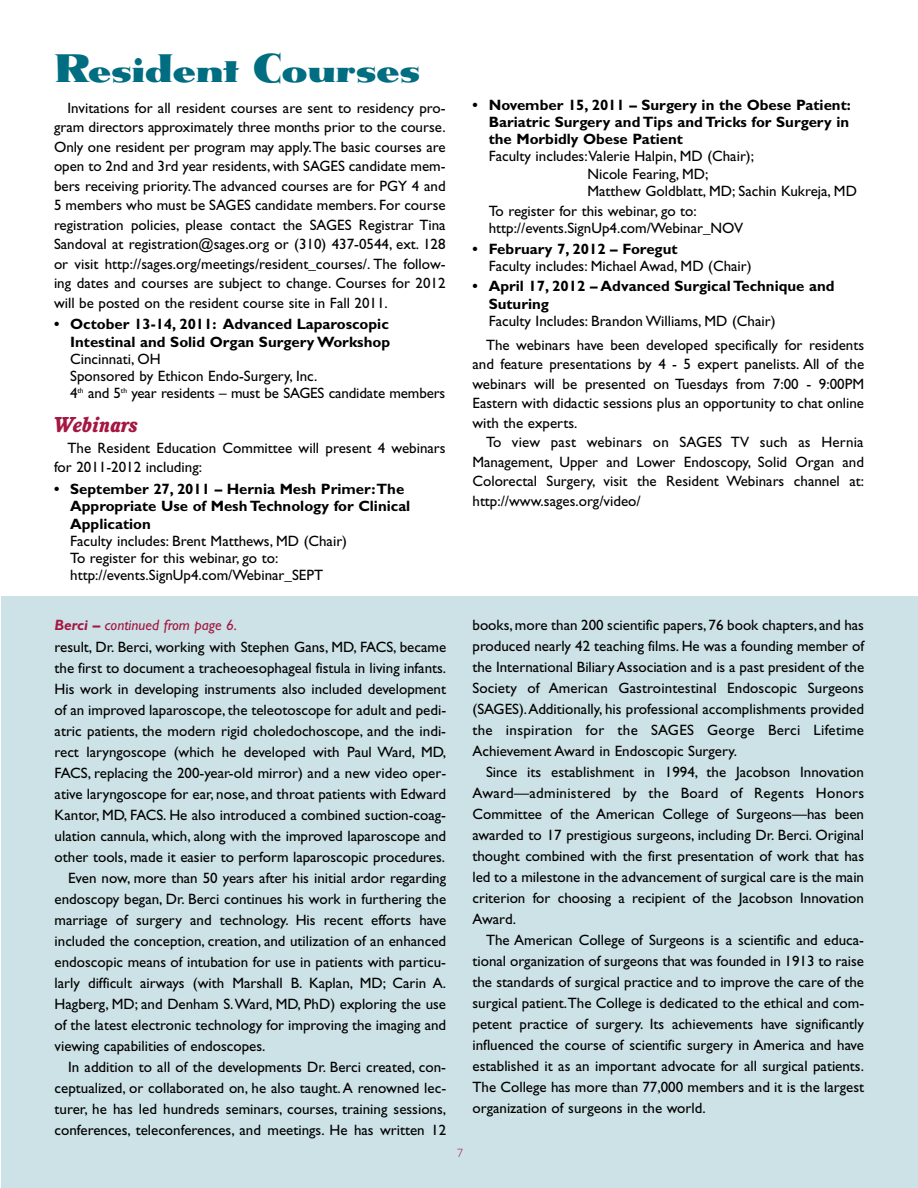
<style>
.page{position:relative;width:918px;height:1188px;background:#fff}
.page>*{position:absolute;margin:0;border:0;box-sizing:border-box;transform-origin:0 0}
.t1{font:36px "Metropolis ICG";color:#006d81}
.t2{font:italic 800 21px "Cushing";color:#a51742}
.t3{font:15px/21px "Gill Sans";color:#000;text-align:justify}
.t4{font:700 15px/17.2px "Gill Sans";color:#000}
.t5{font:italic 15px "Gill Sans";color:#a51742}
.t6{font:300 12px "Gill Sans";color:#a51742}
.s1{font-weight:700}
</style>
<div class="page">
<div style="left:1px;top:596px;width:917px;height:592px;background:#cce2e6"></div>
<h1 class="t1" style="left:54px;top:49px;width:367px">Resident Courses</h1>
<p class="t3" style="left:54px;top:99px;width:393px;line-height:19.5px;text-indent:14px">Invitations for all resident courses are sent to residency pro&shy;gram directors approximately three months prior to the course.<br>Only one resident per program may apply.The basic courses are open to 2nd and 3rd year residents, with SAGES candidate mem&shy;bers receiving priority.The advanced courses are for PGY 4 and 5 members who must be SAGES candidate members. For course registration policies, please contact the SAGES Registrar Tina Sandoval at registration@sages.org or (310) 437-0544, ext. 128 or visit http://sages.org/meetings/resident_courses/. The follow&shy;ing dates and courses are subject to change. Courses for 2012 will be posted on the resident course site in Fall 2011.</p>
<p class="t4" style="left:54px;top:317px;width:338px;text-align:right">• October 13-14, 2011: Advanced Laparoscopic<br>Intestinal and Solid Organ Surgery Workshop</p>
<p class="t3" style="left:70px;top:352px;width:377px;line-height:17.2px;text-align:left">Cincinnati, OH<br>Sponsored by Ethicon Endo-Surgery, Inc.<br>4<sup>th</sup> and 5<sup>th</sup> year residents – must be SAGES candidate members</p>
<h2 class="t2" style="left:54px;top:416px;width:86px">Webinars</h2>
<p class="t3" style="left:54px;top:439px;width:393px;line-height:19.5px;text-indent:14px">The Resident Education Committee will present 4 webinars for 2011-2012 including:</p>
<p class="t4" style="left:70px;top:482px;width:342px;text-indent:-16px">• September 27, 2011 – Hernia Mesh Primer:The<br>Appropriate Use of Mesh Technology for Clinical<br>Application</p>
<p class="t3" style="left:70px;top:534px;width:278px;line-height:17.2px;text-align:left">Faculty includes: Brent Matthews, MD (Chair)<br>To register for this webinar, go to: http://events.SignUp4.com/Webinar_SEPT</p>
<p class="t4" style="left:489px;top:97px;width:364px;text-align:justify;text-indent:-16px">• November 15, 2011 – Surgery in the Obese Patient:<br>Bariatric Surgery and Tips and Tricks for Surgery in the Morbidly Obese Patient</p>
<p class="t3" style="left:587px;top:149px;width:271px;line-height:17.2px;text-align:left;text-indent:-99px">Faculty includes:Valerie Halpin, MD (Chair);<br>Nicole Fearing, MD;<br>Matthew Goldblatt, MD; Sachin Kukreja, MD</p>
<p class="t3" style="left:489px;top:204px;width:256px;line-height:17.2px">To register for this webinar, go to: http://events.SignUp4.com/Webinar_NOV</p>
<p class="t4" style="left:472px;top:241px;width:207px">• February 7, 2012 – Foregut</p>
<p class="t3" style="left:489px;top:257px;width:264px">Faculty includes: Michael Awad, MD (Chair)</p>
<p class="t4" style="left:489px;top:279px;width:347px;text-indent:-16px">• April 17, 2012 – Advanced Surgical Technique and<br>Suturing</p>
<p class="t3" style="left:486px;top:310px;width:380px;line-height:24px">Faculty Includes: Brandon Williams, MD (Chair)<br>The webinars have been developed specifically for residents</p>
<p class="t3" style="left:472px;top:356px;width:393px;line-height:19.5px">and feature presentations by 4 - 5 expert panelists. All of the webinars will be presented on Tuesdays from 7:00 - 9:00PM Eastern with didactic sessions plus an opportunity to chat online with the experts.</p>
<p class="t3" style="left:472px;top:434px;width:393px;line-height:19.5px;text-indent:14px">To view past webinars on SAGES TV such as Hernia Management, Upper and Lower Endoscopy, Solid Organ and Colorectal Surgery, visit the Resident Webinars channel at: http://www.sages.org/video/</p>
<p class="t5" style="left:55px;top:620px;width:184px"><span class="s1">Berci –</span> continued from page 6.</p>
<p class="t3" style="left:472px;top:616px;width:393px">books,more than 200 scientific papers, 76 book chapters, and has produced nearly 42 teaching films. He was a founding member of the International Biliary Association and is a past president of the Society of American Gastrointestinal Endoscopic Surgeons (SAGES).Additionally, his professional accomplishments provided the inspiration for the SAGES George Berci Lifetime Achievement Award in Endoscopic Surgery.</p>
<p class="t3" style="left:473px;top:763px;width:393px;text-indent:14px">Since its establishment in 1994, the Jacobson Innovation Award—administered by the Board of Regents Honors Committee of the American College of Surgeons—has been awarded to 17 prestigious surgeons, including Dr. Berci. Original thought combined with the first presentation of work that has led to a milestone in the advancement of surgical care is the main criterion for choosing a recipient of the Jacobson Innovation Award.</p>
<p class="t3" style="left:473px;top:931px;width:393px;text-indent:14px">The American College of Surgeons is a scientific and educa&shy;tional organization of surgeons that was founded in 1913 to raise the standards of surgical practice and to improve the care of the surgical patient.The College is dedicated to the ethical and com&shy;petent practice of surgery. Its achievements have significantly influenced the course of scientific surgery in America and have established it as an important advocate for all surgical patients.<br>The College has more than 77,000 members and it is the largest organization of surgeons in the world.</p>
<p class="t3" style="left:55px;top:638px;width:393px">result, Dr. Berci, working with Stephen Gans, MD, FACS, became</p>
<p class="t3" style="left:55px;top:659px;width:393px">the first to document a tracheoesophageal fistula in living infants.</p>
<p class="t3" style="left:55px;top:680px;width:393px">His work in developing instruments also included development</p>
<p class="t3" style="left:55px;top:701px;width:393px">of an improved laparoscope, the teleotoscope for adult and pedi-</p>
<p class="t3" style="left:55px;top:722px;width:393px">atric patients, the modern rigid choledochoscope, and the indi-</p>
<p class="t3" style="left:55px;top:743px;width:393px">rect laryngoscope (which he developed with Paul Ward, MD,</p>
<p class="t3" style="left:55px;top:764px;width:393px">FACS, replacing the 200-year-old mirror) and a new video oper-</p>
<p class="t3" style="left:55px;top:785px;width:393px">ative laryngoscope for ear, nose, and throat patients with Edward</p>
<p class="t3" style="left:55px;top:806px;width:393px">Kantor, MD, FACS. He also introduced a combined suction-coag-</p>
<p class="t3" style="left:55px;top:827px;width:393px">ulation cannula, which, along with the improved laparoscope and</p>
<p class="t3" style="left:55px;top:848px;width:392px">other tools, made it easier to perform laparoscopic procedures.</p>
<p class="t3" style="left:68px;top:869px;width:380px">Even now, more than 50 years after his initial ardor regarding</p>
<p class="t3" style="left:55px;top:890px;width:393px">endoscopy began, Dr. Berci continues his work in furthering the</p>
<p class="t3" style="left:55px;top:911px;width:393px">marriage of surgery and technology. His recent efforts have</p>
<p class="t3" style="left:55px;top:932px;width:393px">included the conception, creation, and utilization of an enhanced</p>
<p class="t3" style="left:55px;top:953px;width:393px">endoscopic means of intubation for use in patients with particu-</p>
<p class="t3" style="left:55px;top:974px;width:393px">larly difficult airways (with Marshall B. Kaplan, MD; Carin A.</p>
<p class="t3" style="left:55px;top:995px;width:393px">Hagberg, MD; and Denham S.Ward, MD, PhD) exploring the use</p>
<p class="t3" style="left:55px;top:1016px;width:393px">of the latest electronic technology for improving the imaging and</p>
<p class="t3" style="left:55px;top:1037px;width:212px">viewing capabilities of endoscopes.</p>
<p class="t3" style="left:68px;top:1058px;width:380px">In addition to all of the developments Dr. Berci created, con-</p>
<p class="t3" style="left:55px;top:1079px;width:393px">ceptualized, or collaborated on, he also taught.A renowned lec-</p>
<p class="t3" style="left:55px;top:1100px;width:393px">turer, he has led hundreds seminars, courses, training sessions,</p>
<p class="t3" style="left:55px;top:1121px;width:393px">conferences, teleconferences, and meetings. He has written 12</p>
<p class="t6" style="left:457px;top:1148px;width:7px">7</p>
</div>
